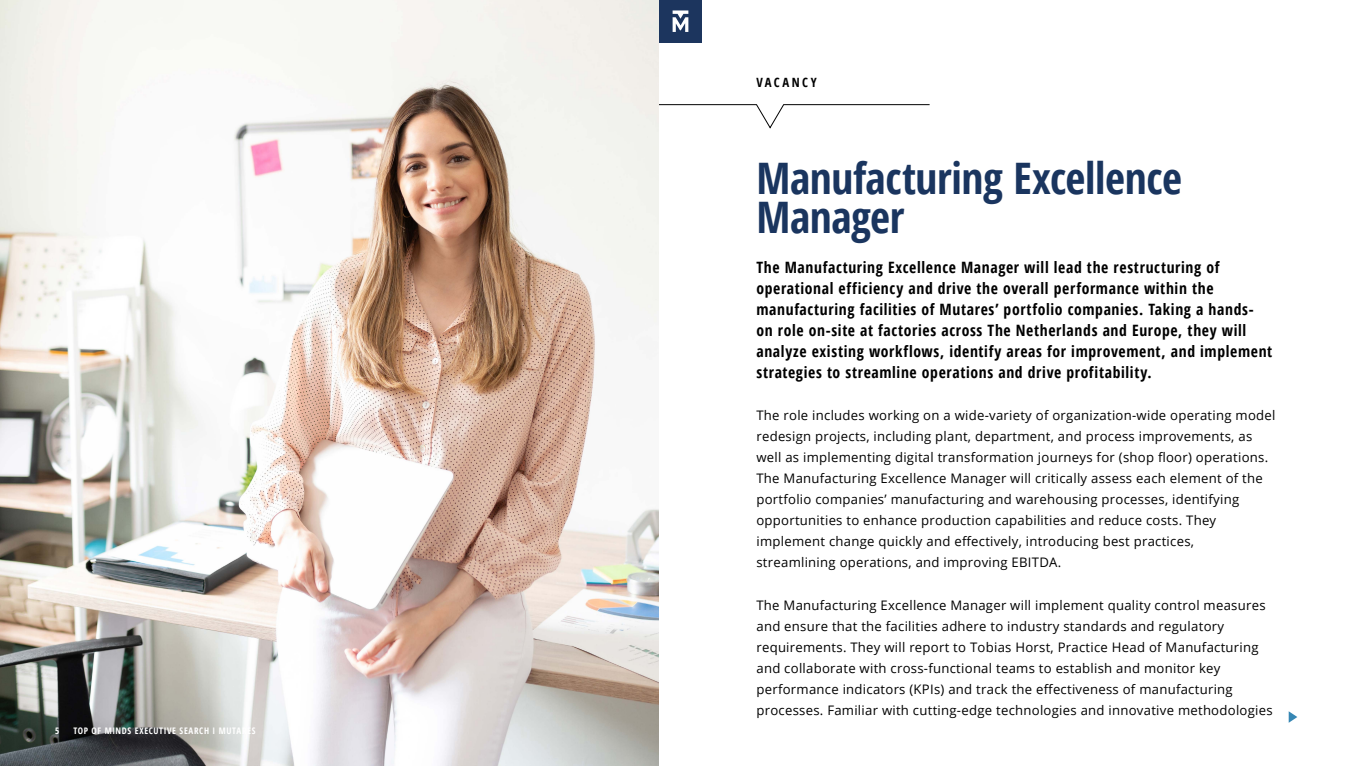
<style>
.page{position:relative;width:1361px;height:766px;background:#fff}
.page>*{position:absolute;margin:0;border:0;box-sizing:border-box;transform-origin:0 0}
.t1{font:700 condensed 43.42px/38.5px "Open Sans";letter-spacing:-.01em;color:#1a355f}
.t2{font:700 condensed 15.67px/21px "Open Sans";letter-spacing:.04em;color:#000}
.t3{font:13.12px/21px "Open Sans";letter-spacing:.02em;color:#000}
.t4{font:700 condensed 12.75px "Open Sans";letter-spacing:.19em;color:#000}
.t5{font:700 condensed 9px "Open Sans";letter-spacing:.075em;color:#fff}
</style>
<div class="page">
<svg style="left:658px;top:104px;width:272px;height:24px"></svg>
<img style="left:0;top:0;width:658px;height:765px">
<svg style="left:1288px;top:711px;width:9px;height:11px"></svg>
<div style="left:659px;top:0;width:43px;height:43px;background:#1c355e"></div>
<svg style="left:672px;top:10px;width:16px;height:22px"></svg>
<p class="t5" style="left:55px;top:724px;width:6px">5</p>
<p class="t5" style="left:73px;top:724px;width:184px">TOP OF MINDS EXECUTIVE SEARCH I MUTARES</p>
<p class="t4" style="left:756px;top:73px;width:62px">VACANCY</p>
<h1 class="t1" style="left:756px;top:158px;width:427px">Manufacturing Excellence<br>Manager</h1>
<p class="t2" style="left:756px;top:256px;width:517px">The Manufacturing Excellence Manager will lead the restructuring of operational efficiency and drive the overall performance within the manufacturing facilities of Mutares’ portfolio companies. Taking a hands&shy;on role on-site at factories across The Netherlands and Europe, they will analyze existing workflows, identify areas for improvement, and implement strategies to streamline operations and drive profitability.</p>
<p class="t3" style="left:756px;top:404px;width:520px">The role includes working on a wide-variety of organization-wide operating model redesign projects, including plant, department, and process improvements, as well as implementing digital transformation journeys for (shop floor) operations.<br>The Manufacturing Excellence Manager will critically assess each element of the portfolio companies’ manufacturing and warehousing processes, identifying opportunities to enhance production capabilities and reduce costs. They implement change quickly and effectively, introducing best practices, streamlining operations, and improving EBITDA.</p>
<p class="t3" style="left:756px;top:593px;width:518px">The Manufacturing Excellence Manager will implement quality control measures and ensure that the facilities adhere to industry standards and regulatory requirements. They will report to Tobias Horst, Practice Head of Manufacturing and collaborate with cross-functional teams to establish and monitor key performance indicators (KPIs) and track the effectiveness of manufacturing processes. Familiar with cutting-edge technologies and innovative methodologies</p>
</div>
